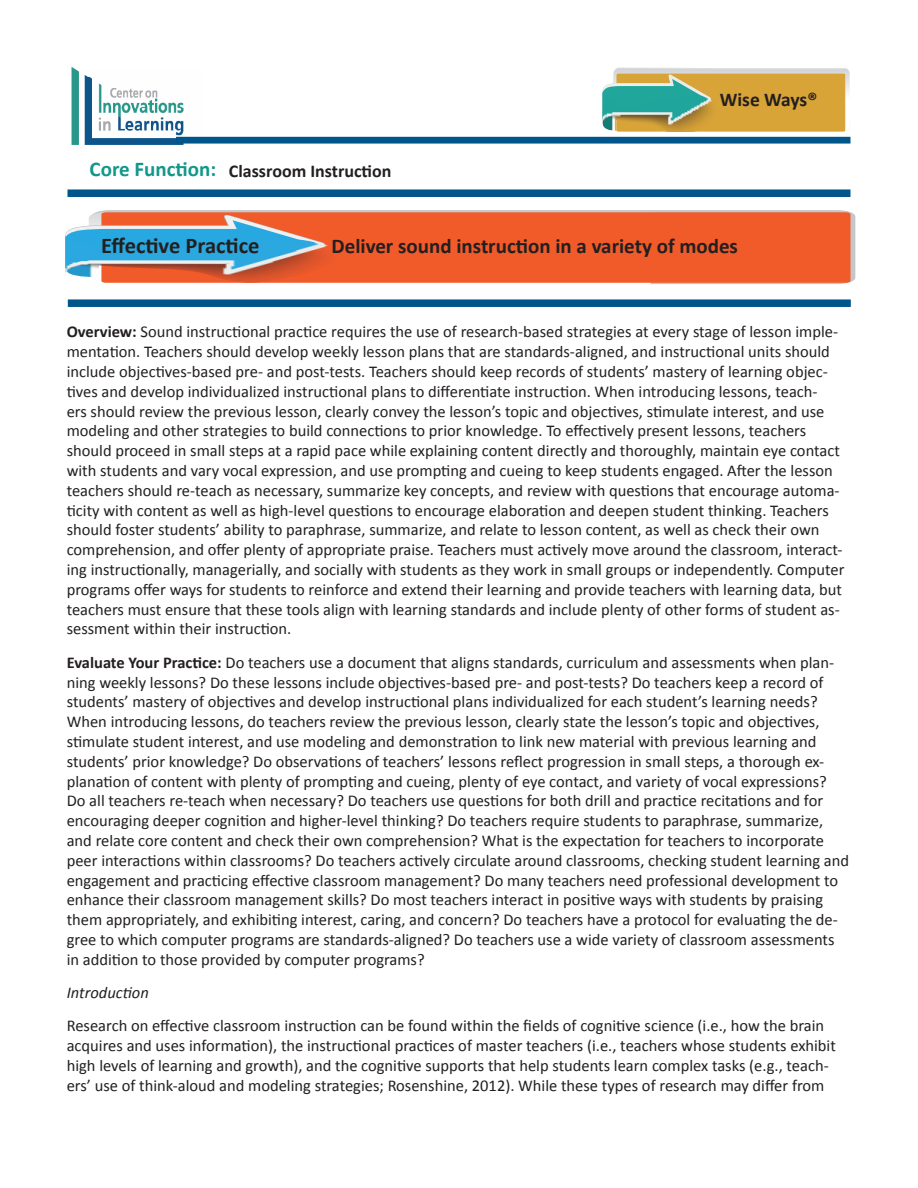
<style>
.page{position:relative;width:918px;height:1188px;background:#fff}
.page>*{position:absolute;margin:0;border:0;box-sizing:border-box;transform-origin:0 0}
.t1{font:700 22.5px "Calibri";color:#231f20}
.t2{font:700 21px "Calibri";color:#231f20}
.t3{font:700 21px "Calibri";color:#12978b}
.t4{font:700 19.5px "Calibri";letter-spacing:-.005em;color:#231f20}
.t5{font:700 18px "Calibri";color:#231f20}
.t6{font:16.5px/19.8px "Calibri";color:#231f20}
.t7{font:italic 16.5px "Calibri";color:#231f20}
.s1{font-weight:700}
</style>
<div class="page">
<svg style="left:603px;top:68px;width:247px;height:64px;background:#d2af5c"></svg>
<img style="left:603px;top:91px;width:114px;height:41px">
<div style="left:97px;top:210px;width:758px;height:74px;background:#c5c6c8"></div>
<div style="left:651px;top:212px;width:199px;height:71px;background:#f15b2a"></div>
<svg style="left:65px;top:212px;width:586px;height:72px;background:#e76840"></svg>
<img style="left:65px;top:235px;width:276px;height:49px">
<div style="left:67px;top:189px;width:783px;height:8px;background:#00558b"></div>
<div style="left:68px;top:299px;width:783px;height:8px;background:#00558b"></div>
<img style="left:71px;top:68px;width:131px;height:77px">
<div style="left:176px;top:137px;width:674px;height:7px;background:#00558b"></div>
<p class="t3" style="left:90px;top:155px;width:128px">Core Function:</p>
<p class="t5" style="left:229px;top:159px;width:164px">Classroom Instruction</p>
<p class="t4" style="left:720px;top:87px;width:99px">Wise Ways®</p>
<h1 class="t1" style="left:101px;top:231px;width:160px">Effective Practice</h1>
<p class="t2" style="left:332px;top:232px;width:408px">Deliver sound instruction in a variety of modes</p>
<p class="t6" style="left:67px;top:322px;width:779px"><span class="s1">Overview:</span> Sound instructional practice requires the use of research-based strategies at every stage of lesson imple&shy;mentation. Teachers should develop weekly lesson plans that are standards-aligned, and instructional units should include objectives-based pre- and post-tests. Teachers should keep records of students’ mastery of learning objec&shy;tives and develop individualized instructional plans to differentiate instruction. When introducing lessons, teach-<br>ers should review the previous lesson, clearly convey the lesson’s topic and objectives, stimulate interest, and use modeling and other strategies to build connections to prior knowledge. To effectively present lessons, teachers should proceed in small steps at a rapid pace while explaining content directly and thoroughly, maintain eye contact with students and vary vocal expression, and use prompting and cueing to keep students engaged. After the lesson teachers should re-teach as necessary, summarize key concepts, and review with questions that encourage automa&shy;ticity with content as well as high-level questions to encourage elaboration and deepen student thinking. Teachers should foster students’ ability to paraphrase, summarize, and relate to lesson content, as well as check their own comprehension, and offer plenty of appropriate praise. Teachers must actively move around the classroom, interact&shy;ing instructionally, managerially, and socially with students as they work in small groups or independently. Computer programs offer ways for students to reinforce and extend their learning and provide teachers with learning data, but teachers must ensure that these tools align with learning standards and include plenty of other forms of student as&shy;sessment within their instruction.</p>
<p class="t6" style="left:67px;top:652px;width:784px"><span class="s1">Evaluate Your Practice:</span> Do teachers use a document that aligns standards, curriculum and assessments when plan&shy;ning weekly lessons? Do these lessons include objectives-based pre- and post-tests? Do teachers keep a record of students’ mastery of objectives and develop instructional plans individualized for each student’s learning needs?<br>When introducing lessons, do teachers review the previous lesson, clearly state the lesson’s topic and objectives, stimulate student interest, and use modeling and demonstration to link new material with previous learning and students’ prior knowledge? Do observations of teachers’ lessons reflect progression in small steps, a thorough ex&shy;planation of content with plenty of prompting and cueing, plenty of eye contact, and variety of vocal expressions?<br>Do all teachers re-teach when necessary? Do teachers use questions for both drill and practice recitations and for encouraging deeper cognition and higher-level thinking? Do teachers require students to paraphrase, summarize, and relate core content and check their own comprehension? What is the expectation for teachers to incorporate peer interactions within classrooms? Do teachers actively circulate around classrooms, checking student learning and engagement and practicing effective classroom management? Do many teachers need professional development to enhance their classroom management skills? Do most teachers interact in positive ways with students by praising them appropriately, and exhibiting interest, caring, and concern? Do teachers have a protocol for evaluating the de&shy;gree to which computer programs are standards-aligned? Do teachers use a wide variety of classroom assessments in addition to those provided by computer programs?</p>
<p class="t7" style="left:67px;top:981px;width:84px">Introduction</p>
<p class="t6" style="left:67px;top:1016px;width:771px">Research on effective classroom instruction can be found within the fields of cognitive science (i.e., how the brain acquires and uses information), the instructional practices of master teachers (i.e., teachers whose students exhibit high levels of learning and growth), and the cognitive supports that help students learn complex tasks (e.g., teach&shy;ers’ use of think-aloud and modeling strategies; Rosenshine, 2012). While these types of research may differ from</p>
</div>
